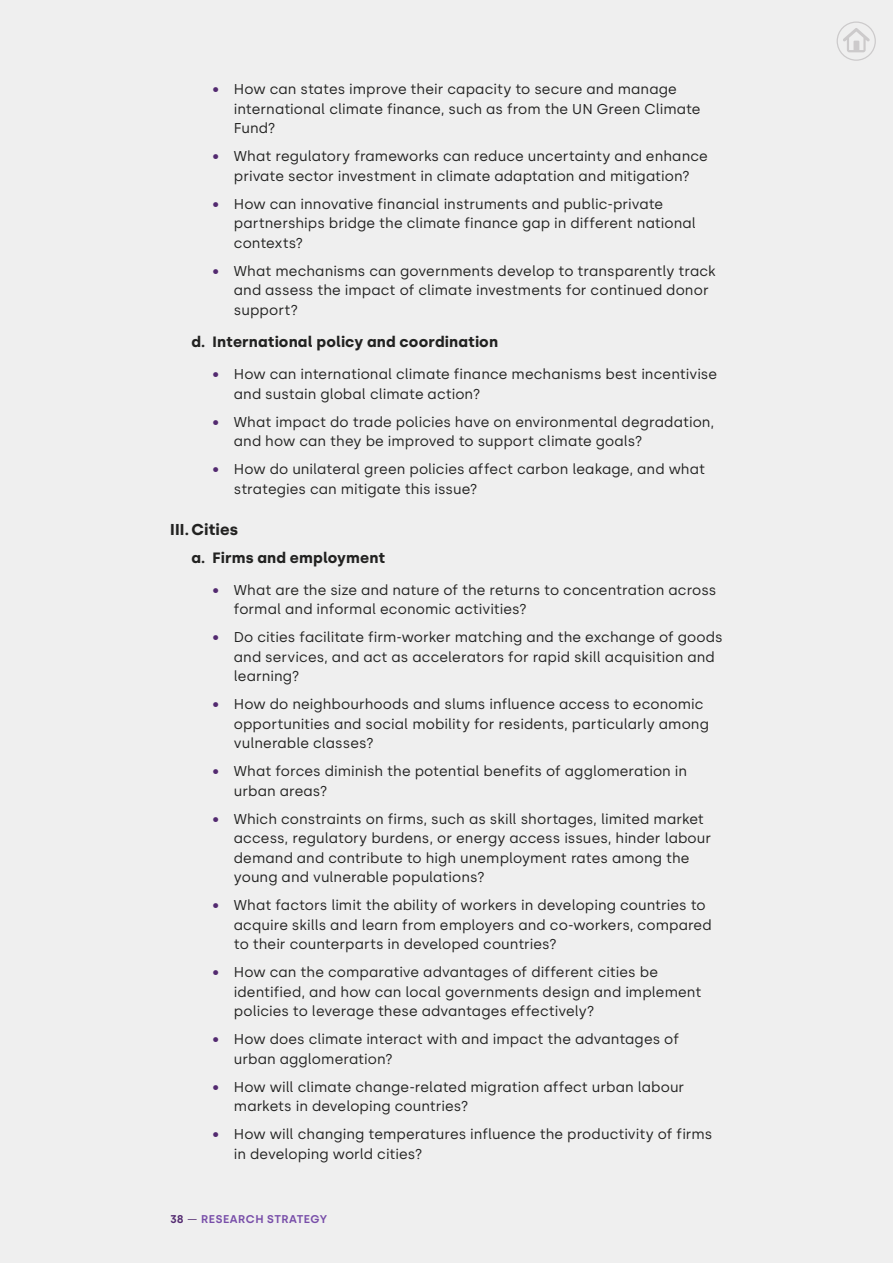
<style>
.page{position:relative;width:893px;height:1263px;background:#efefef}
.page>*{position:absolute;margin:0;border:0;box-sizing:border-box;transform-origin:0 0}
.t1{font:700 15.75px "Silka";letter-spacing:.015em;color:#222221}
.t2{font:700 15px "Silka";letter-spacing:.01em;color:#222221}
.t3{font:14.25px/19.5px "Silka";letter-spacing:.005em;color:#222221}
.t4{font:600 11.25px "Silka";letter-spacing:.04em;color:#784ea9}
.s1{font-weight:700;color:#532a70}
.s2{color:#532a70}
.s3{font-weight:400;color:#532a70}
</style>
<div class="page">
<svg style="left:837px;top:22px;width:39px;height:37px"></svg>
<div style="left:837px;top:22px;width:39px;height:39px;border:1px solid #dad8d9;border-radius:50%"></div>
<svg style="left:843px;top:28px;width:27px;height:24px"></svg>
<p class="t3" style="left:234px;top:80px;width:468px;text-indent:-21px"><span class="s1">•</span> How can states improve their capacity to secure and manage international climate finance, such as from the UN Green Climate<br>Fund?</p>
<p class="t3" style="left:213px;top:147px;width:497px;text-align:center"><span class="s1">•</span> What regulatory frameworks can reduce uncertainty and enhance private sector investment in climate adaptation and mitigation?</p>
<p class="t3" style="left:234px;top:194px;width:464px;text-indent:-21px"><span class="s1">•</span> How can innovative financial instruments and public-private partnerships bridge the climate finance gap in different national contexts?</p>
<p class="t3" style="left:234px;top:261px;width:483px;text-indent:-21px"><span class="s1">•</span> What mechanisms can governments develop to transparently track and assess the impact of climate investments for continued donor support?</p>
<p class="t2" style="left:191px;top:333px;width:308px">d. International policy and coordination</p>
<p class="t3" style="left:234px;top:365px;width:485px;text-indent:-21px"><span class="s1">•</span> How can international climate finance mechanisms best incentivise and sustain global climate action?</p>
<p class="t3" style="left:234px;top:412px;width:482px;text-indent:-21px"><span class="s1">•</span> What impact do trade policies have on environmental degradation, and how can they be improved to support climate goals?</p>
<p class="t3" style="left:234px;top:460px;width:473px;text-indent:-21px"><span class="s1">•</span> How do unilateral green policies affect carbon leakage, and what strategies can mitigate this issue?</p>
<p class="t1" style="left:170px;top:520px;width:69px">III. Cities</p>
<p class="t2" style="left:191px;top:548px;width:195px">a. Firms and employment</p>
<p class="t3" style="left:234px;top:580px;width:484px;text-indent:-21px"><span class="s1">•</span> What are the size and nature of the returns to concentration across formal and informal economic activities?</p>
<p class="t3" style="left:234px;top:628px;width:490px;text-indent:-21px"><span class="s1">•</span> Do cities facilitate firm-worker matching and the exchange of goods and services, and act as accelerators for rapid skill acquisition and learning?</p>
<p class="t3" style="left:234px;top:695px;width:477px;text-indent:-21px"><span class="s1">•</span> How do neighbourhoods and slums influence access to economic opportunities and social mobility for residents, particularly among vulnerable classes?</p>
<p class="t3" style="left:234px;top:762px;width:455px;text-indent:-21px"><span class="s1">•</span> What forces diminish the potential benefits of agglomeration in urban areas?</p>
<p class="t3" style="left:234px;top:809px;width:479px;text-indent:-21px"><span class="s1">•</span> Which constraints on firms, such as skill shortages, limited market access, regulatory burdens, or energy access issues, hinder labour demand and contribute to high unemployment rates among the young and vulnerable populations?</p>
<p class="t3" style="left:234px;top:896px;width:479px;text-indent:-21px"><span class="s1">•</span> What factors limit the ability of workers in developing countries to acquire skills and learn from employers and co-workers, compared to their counterparts in developed countries?</p>
<p class="t3" style="left:234px;top:963px;width:469px;text-indent:-21px"><span class="s1">•</span> How can the comparative advantages of different cities be identified, and how can local governments design and implement policies to leverage these advantages effectively?</p>
<p class="t3" style="left:234px;top:1030px;width:447px;text-indent:-21px"><span class="s1">•</span> How does climate interact with and impact the advantages of urban agglomeration?</p>
<p class="t3" style="left:234px;top:1077px;width:452px;text-indent:-21px"><span class="s1">•</span> How will climate change-related migration affect urban labour markets in developing countries?</p>
<p class="t3" style="left:234px;top:1125px;width:480px;text-indent:-21px"><span class="s1">•</span> How will changing temperatures influence the productivity of firms in developing world cities?</p>
<p class="t4" style="left:170px;top:1212px;width:158px"><span class="s2">38</span> <span class="s3">—</span> RESEARCH STRATEGY</p>
</div>
